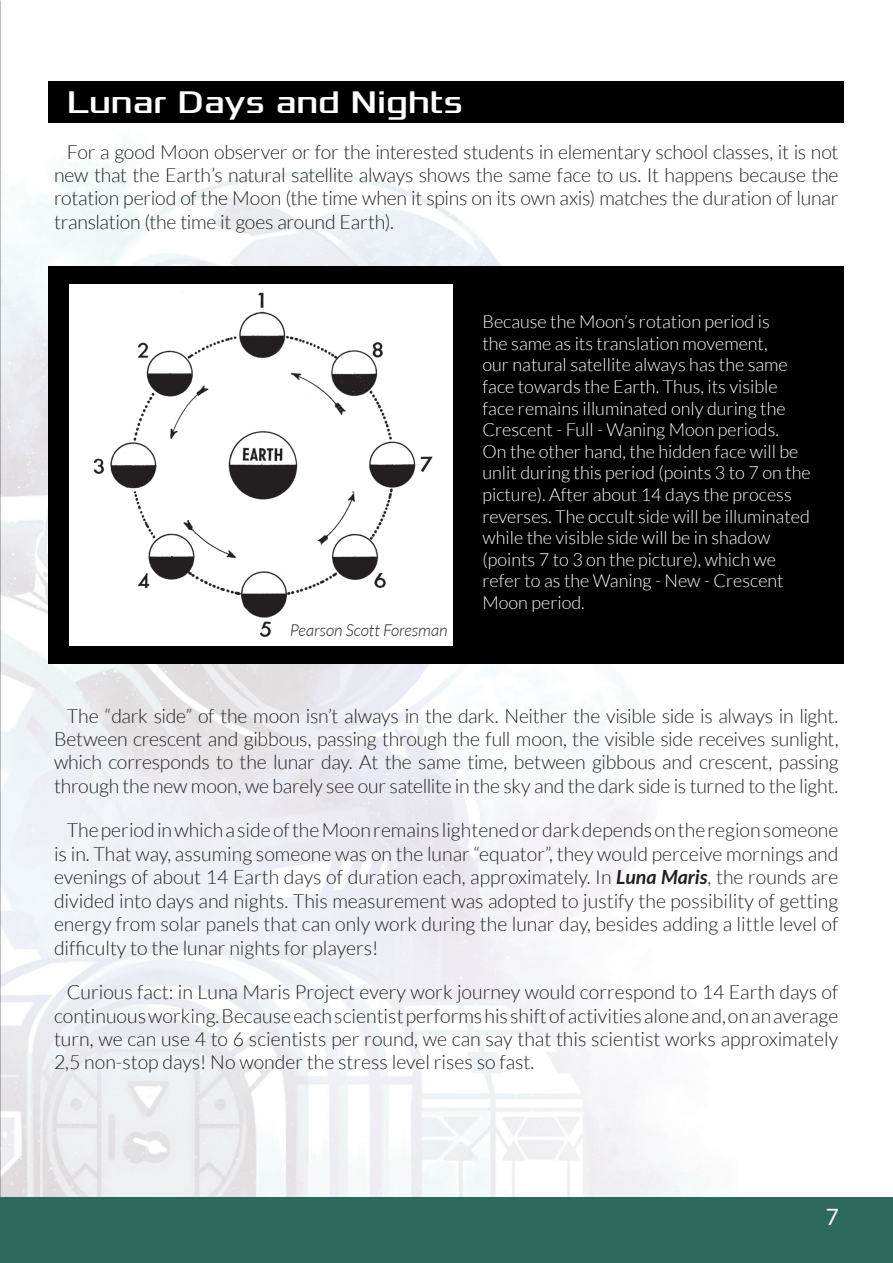
<style>
.page{position:relative;width:893px;height:1263px;background:#fff}
.page>*{position:absolute;margin:0;border:0;box-sizing:border-box;transform-origin:0 0}
.t1{font:33px "Xolonium";color:#fff}
.t2{font:22.5px "Lato";color:#fff}
.t3{font:300 19.5px/23.4px "Lato";letter-spacing:-.005em;color:#231f20;text-align:justify}
.t4{font:300 18px/21.6px "Lato";color:#fff}
.t5{font:italic 300 16.5px "Lato";color:#231f20}
.s1{font-weight:700;font-style:italic}
</style>
<div class="page">
<img style="left:0;top:0;width:844px;height:1197px">
<div style="left:49px;top:267px;width:795px;height:397px;background:#000"></div>
<div style="left:69px;top:285px;width:384px;height:361px;background:#fff"></div>
<img style="left:93px;top:291px;width:340px;height:346px">
<img style="left:0;top:462px;width:1px;height:742px">
<div style="left:0;top:1197px;width:893px;height:66px;background:#2d6a5d"></div>
<div style="left:49px;top:81px;width:795px;height:42px;background:#000"></div>
<h1 class="t1" style="left:67px;top:84px;width:398px">Lunar Days and Nights</h1>
<p class="t3" style="left:54px;top:140px;width:786px;text-indent:13px">For a good Moon observer or for the interested students in elementary school classes, it is not new that the Earth’s natural satellite always shows the same face to us. It happens because the rotation period of the Moon (the time when it spins on its own axis) matches the duration of lunar translation (the time it goes around Earth).</p>
<p class="t5" style="left:290px;top:621px;width:159px">Pearson Scott Foresman</p>
<p class="t4" style="left:482px;top:311px;width:330px">Because the Moon’s rotation period is<br>the same as its translation movement,<br>our natural satellite always has the same face towards the Earth. Thus, its visible face remains illuminated only during the Crescent - Full - Waning Moon periods.<br>On the other hand, the hidden face will be unlit during this period (points 3 to 7 on the picture). After about 14 days the process reverses. The occult side will be illuminated while the visible side will be in shadow (points 7 to 3 on the picture), which we refer to as the Waning - New - Crescent Moon period.</p>
<p class="t3" style="left:54px;top:704px;width:786px;text-indent:13px">The “dark side” of the moon isn’t always in the dark. Neither the visible side is always in light.<br>Between crescent and gibbous, passing through the full moon, the visible side receives sunlight, which corresponds to the lunar day. At the same time, between gibbous and crescent, passing through the new moon, we barely see our satellite in the sky and the dark side is turned to the light.</p>
<p class="t3" style="left:54px;top:819px;width:786px;text-indent:13px">The period in which a side of the Moon remains lightened or dark depends on the region someone is in. That way, assuming someone was on the lunar “equator”, they would perceive mornings and evenings of about 14 Earth days of duration each, approximately. In <span class="s1">Luna Maris</span>, the rounds are divided into days and nights. This measurement was adopted to justify the possibility of getting energy from solar panels that can only work during the lunar day, besides adding a little level of difficulty to the lunar nights for players!</p>
<p class="t3" style="left:54px;top:980px;width:786px;text-indent:13px">Curious fact: in Luna Maris Project every work journey would correspond to 14 Earth days of continuous working. Because each scientist performs his shift of activities alone and, on an average turn, we can use 4 to 6 scientists per round, we can say that this scientist works approximately 2,5 non-stop days! No wonder the stress level rises so fast.</p>
<p class="t2" style="left:826px;top:1204px;width:15px">7</p>
</div>
